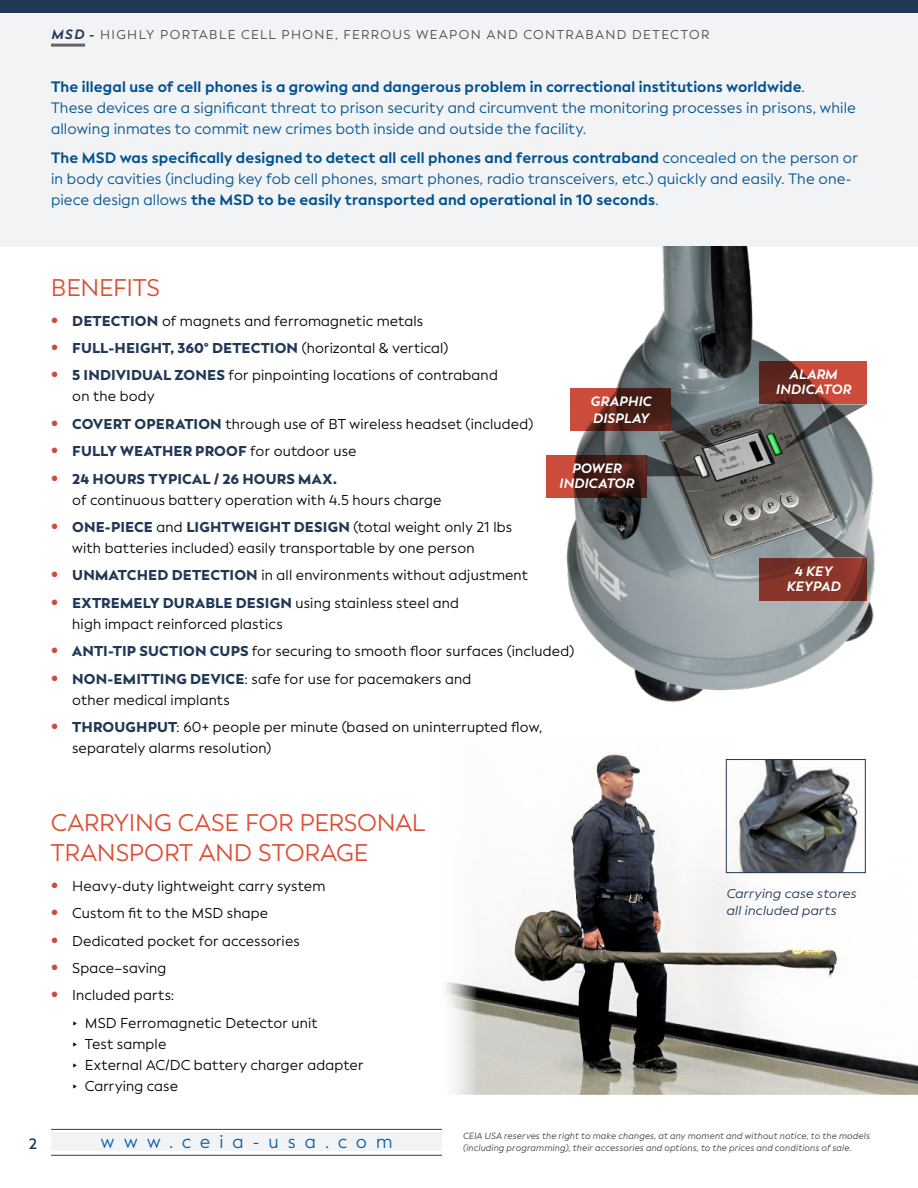
<style>
.page{position:relative;width:918px;height:1188px;background:#fff}
.page>*{position:absolute;margin:0;border:0;box-sizing:border-box;transform-origin:0 0}
.t1{font:24px/30px "Facundo";letter-spacing:-.005em;color:#dd4d34}
.t2{font:18px "Facundo";letter-spacing:.5em;color:#0e60a4}
.t3{font:15px/21px "Facundo";letter-spacing:.01em;color:#00518f}
.t4{font:600 15px "Facundo";color:#203856}
.t5{font:14.25px/21px "Facundo";letter-spacing:.015em;color:#000}
.t6{font:900 14.25px "Facundo";letter-spacing:.01em;color:#203856}
.t7{font:italic 700 13.5px/15px "Facundo";letter-spacing:.005em;color:#fff;text-align:center}
.t8{font:12.75px "Facundo";letter-spacing:.11em;color:#4a4a49}
.t9{font:italic 12.75px/16.5px "Facundo";letter-spacing:.015em;color:#203856;scale:1.05 1}
.t10{font:italic 9px/12px "Facundo";letter-spacing:.025em;color:#3c3c3b}
.s1{font-weight:700;font-style:italic;font-size:13.5px;color:#203856}
.s2{font-weight:700;color:#203856}
.s3{font-weight:700}
.s4{font-weight:900;font-size:18px;color:#cc4c3b}
.s5{font-weight:900;color:#203856}
.s6{font-size:18px;color:#cc4c3b}
.s7{font-weight:400;color:#000}
.s8{font-family:"Geogrotesque"}
</style>
<div class="page">
<div style="left:0;top:13px;width:918px;height:234px;background:#f2f3f5"></div>
<div style="left:0;top:0;width:918px;height:13px;background:#203856"></div>
<img style="left:566px;top:247px;width:310px;height:456px">
<img style="left:446px;top:754px;width:472px;height:340px">
<svg style="left:782px;top:506px;width:85px;height:52px"></svg>
<svg style="left:647px;top:405px;width:79px;height:71px"></svg>
<svg style="left:782px;top:404px;width:85px;height:46px"></svg>
<img style="left:728px;top:761px;width:136px;height:110px">
<div style="left:726px;top:759px;width:140px;height:114px;border:1px solid #203856"></div>
<hr style="left:51px;top:44px;width:34px;height:3px;background:#646363">
<div style="left:51px;top:1132px;width:391px;height:19px;background:#f2f3f5"></div>
<hr style="left:51px;top:1129px;width:391px;height:1px;background:#3c3c3b">
<hr style="left:51px;top:1155px;width:391px;height:1px;background:#3c3c3b">
<svg style="left:571px;top:389px;width:100px;height:42px"></svg>
<svg style="left:546px;top:455px;width:101px;height:43px"></svg>
<svg style="left:759px;top:361px;width:108px;height:43px;fill:#cc4c3b"></svg>
<svg style="left:759px;top:558px;width:108px;height:42px;fill:#883529"></svg>
<p class="t8" style="left:51px;top:27px;width:660px"><span class="s1">MSD</span> <span class="s2">-</span> HIGHLY PORTABLE CELL PHONE, FERROUS WEAPON AND CONTRABAND DETECTOR</p>
<p class="t3" style="left:51px;top:76px;width:806px"><span class="s3">The illegal use of cell phones is a growing and dangerous problem in correctional institutions worldwide</span>.<br>These devices are a significant threat to prison security and circumvent the monitoring processes in prisons, while allowing inmates to commit new crimes both inside and outside the facility.</p>
<p class="t3" style="left:51px;top:148px;width:809px"><span class="s3">The MSD was specifically designed to detect all cell phones and ferrous contraband</span> concealed on the person or in body cavities (including key fob cell phones, smart phones, radio transceivers, etc.) quickly and easily. The one&shy;piece design allows <span class="s3">the MSD to be easily transported and operational in 10 seconds</span>.</p>
<h1 class="t1" style="left:51px;top:273px;width:111px">BENEFITS</h1>
<p class="t5" style="left:51px;top:310px;width:374px"><span class="s4">•</span> <span class="s5">DETECTION</span> of magnets and ferromagnetic metals</p>
<p class="t6" style="left:51px;top:339px;width:399px"><span class="s6">•</span> FULL-HEIGHT, 360° DETECTION <span class="s7">(horizontal &amp; vertical)</span></p>
<p class="t5" style="left:72px;top:365px;width:427px;text-indent:-21px"><span class="s4">•</span> <span class="s5">5 INDIVIDUAL ZONES</span> for pinpointing locations of contraband on the body</p>
<p class="t5" style="left:51px;top:414px;width:484px"><span class="s4">•</span> <span class="s5">COVERT OPERATION</span> through use of BT wireless headset (included)</p>
<p class="t6" style="left:51px;top:442px;width:307px"><span class="s6">•</span> FULLY WEATHER PROOF <span class="s7">for outdoor use</span></p>
<p class="t5" style="left:72px;top:468px;width:371px;text-indent:-21px"><span class="s4">•</span> <span class="s5">24 HOURS TYPICAL / 26 HOURS MAX.<br></span>of continuous battery operation with 4.5 hours charge</p>
<p class="t5" style="left:72px;top:517px;width:441px;text-indent:-21px"><span class="s4">•</span> <span class="s5">ONE-PIECE</span> and <span class="s5">LIGHTWEIGHT DESIGN</span> (total weight only 21 lbs with batteries included) easily transportable by one person</p>
<p class="t5" style="left:51px;top:565px;width:479px"><span class="s4">•</span> <span class="s5">UNMATCHED DETECTION</span> in all environments without adjustment</p>
<p class="t5" style="left:72px;top:592px;width:388px;text-indent:-21px"><span class="s4">•</span> <span class="s5">EXTREMELY DURABLE DESIGN</span> using stainless steel and high impact reinforced plastics</p>
<p class="t5" style="left:51px;top:641px;width:525px"><span class="s4">•</span> <span class="s5">ANTI-TIP SUCTION CUPS</span> for securing to smooth floor surfaces (included)</p>
<p class="t5" style="left:72px;top:668px;width:401px;text-indent:-21px"><span class="s4">•</span> <span class="s5">NON-EMITTING DEVICE</span>: safe for use for pacemakers and other medical implants</p>
<p class="t5" style="left:72px;top:717px;width:471px;text-indent:-21px"><span class="s4">•</span> <span class="s5">THROUGHPUT</span>: 60+ people per minute (based on uninterrupted flow, separately alarms resolution)</p>
<p class="t7" style="left:590px;top:394px;width:62px;line-height:16.5px;text-align:left">GRAPHIC<br>DISPLAY</p>
<p class="t7" style="left:559px;top:461px;width:77px">POWER<br>INDICATOR</p>
<p class="t7" style="left:776px;top:367px;width:77px">ALARM<br>INDICATOR</p>
<p class="t7" style="left:786px;top:564px;width:56px">4 KEY<br>KEYPAD</p>
<h1 class="t1" style="left:51px;top:808px;width:376px">CARRYING CASE FOR PERSONAL<br>TRANSPORT AND STORAGE</h1>
<p class="t5" style="left:51px;top:876px;width:276px"><span class="s4">•</span> Heavy-duty lightweight carry system</p>
<p class="t5" style="left:51px;top:903px;width:219px"><span class="s4">•</span> Custom fit to the MSD shape</p>
<p class="t5" style="left:51px;top:930px;width:250px"><span class="s4">•</span> Dedicated pocket for accessories</p>
<p class="t5" style="left:51px;top:958px;width:117px"><span class="s4">•</span> Space–saving</p>
<p class="t5" style="left:72px;top:982px;width:247px;line-height:27.3px;text-indent:-21px"><span class="s4">•</span> Included parts:<br><span class="s8">∂</span> MSD Ferromagnetic Detector unit</p>
<p class="t5" style="left:72px;top:1034px;width:293px"><span class="s8">∂</span> Test sample<br><span class="s8">∂</span> External AC/DC battery charger adapter <span class="s8">∂</span> Carrying case</p>
<p class="t9" style="left:726px;top:886px;width:125px">Carrying case stores all included parts</p>
<p class="t4" style="left:29px;top:1134px;width:10px">2</p>
<p class="t2" style="left:101px;top:1131px;width:293px">www.ceia-usa.com</p>
<p class="t10" style="left:463px;top:1130px;width:408px">CEIA USA reserves the right to make changes, at any moment and without notice, to the models (including programming), their accessories and options, to the prices and conditions of sale.</p>
</div>
